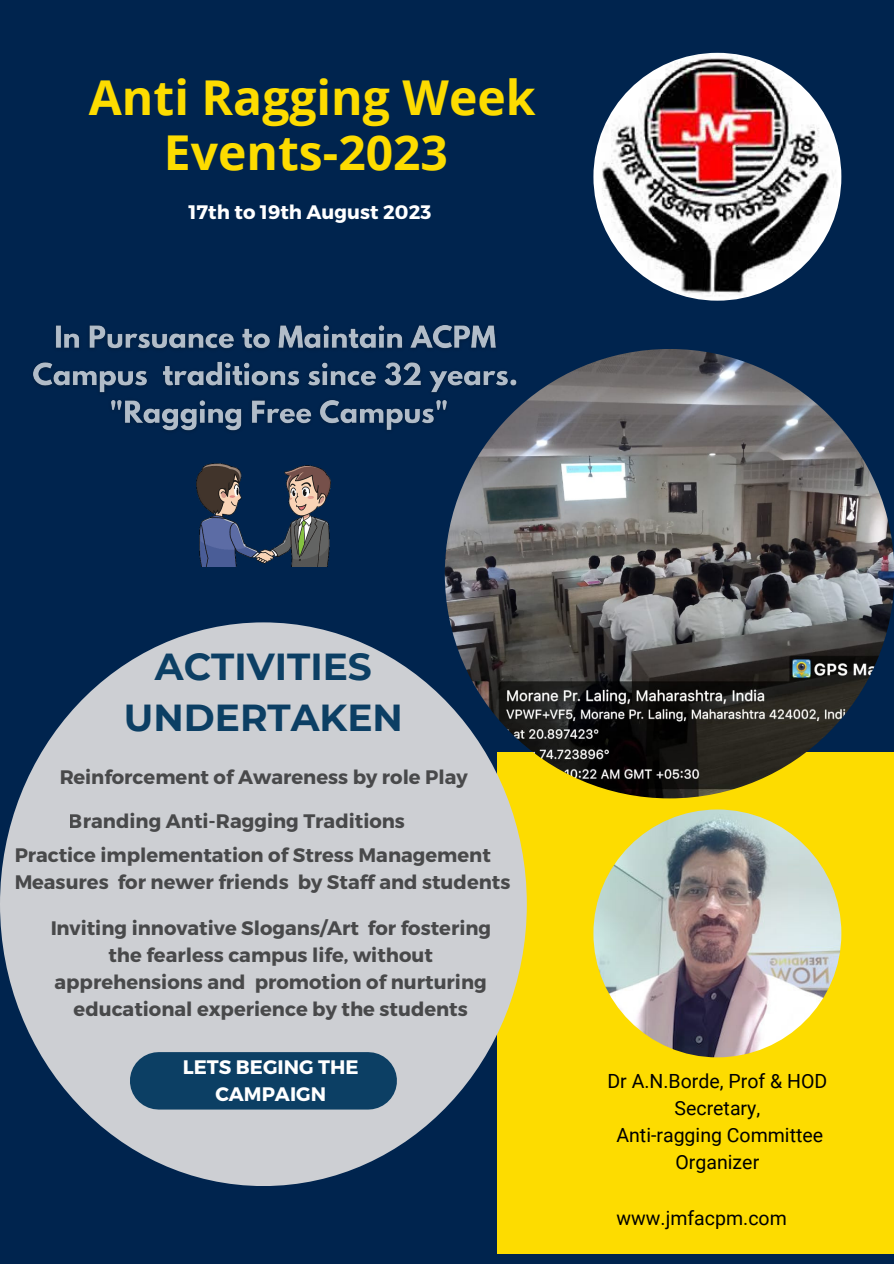
<style>
.page{position:relative;width:894px;height:1264px;background:#fff}
.page>*{position:absolute;margin:0;border:0;box-sizing:border-box;transform-origin:0 0}
.t1{font:700 48px/55.2px "Open Sans";color:#fddc00;text-align:center}
.t2{font:700 37.5px/51.8px "Montserrat";color:#0c3f64;text-align:center}
.t3{font:700 19.5px/27px "Montserrat";color:#0e0e0e}
.t4{font:19.5px "Roboto";color:#000}
.t5{font:700 19.5px/27px "Montserrat";color:#fff;text-align:center}
</style>
<div class="page">
<div style="left:0;top:0;width:893px;height:1263px;background:#00244e"></div>
<div style="left:496px;top:752px;width:397px;height:501px;background:#fddc00"></div>
<div style="left:0;top:622px;width:526px;height:563px;background:#cdcfd3;border-radius:50%"></div>
<div style="left:159px;top:1052px;width:209px;height:57px;background:#0c3f64"></div>
<img style="left:593px;top:53px;width:248px;height:248px;border-radius:50%">
<img style="left:33px;top:325px;width:484px;height:106px">
<img style="left:444px;top:349px;width:449px;height:449px;border-radius:50%">
<img style="left:593px;top:809px;width:248px;height:248px;border-radius:50%">
<img style="left:196px;top:463px;width:134px;height:104px">
<p class="t1" style="left:89px;top:68px;width:448px">Anti Ragging Week<br>Events-2023</p>
<p class="t5" style="left:188px;top:197px;width:244px">17th to 19th August 2023</p>
<p class="t2" style="left:124px;top:640px;width:280px">ACTIVITIES<br>UNDERTAKEN</p>
<p class="t3" style="left:59px;top:762px;width:410px">Reinforcement of Awareness by role Play</p>
<p class="t3" style="left:14px;top:802px;width:478px;line-height:34.2px;text-indent:54px">Branding Anti-Ragging Traditions<br>Practice implementation of Stress Management</p>
<p class="t3" style="left:14px;top:867px;width:497px">Measures for newer friends by Staff and students</p>
<p class="t3" style="left:50px;top:913px;width:442px;text-align:center">Inviting innovative Slogans/Art for fostering the fearless campus life, without apprehensions and promotion of nurturing educational experience by the students</p>
<p class="t5" style="left:183px;top:1052px;width:177px">LETS BEGING THE<br>CAMPAIGN</p>
<p class="t4" style="left:607px;top:1070px;width:221px">Dr A.N.Borde, Prof &amp; HOD</p>
<p class="t4" style="left:674px;top:1097px;width:87px">Secretary,</p>
<p class="t4" style="left:616px;top:1124px;width:208px">Anti-ragging Committee</p>
<p class="t4" style="left:675px;top:1151px;width:85px">Organizer</p>
<p class="t4" style="left:616px;top:1206px;width:172px">www.jmfacpm.com</p>
</div>
